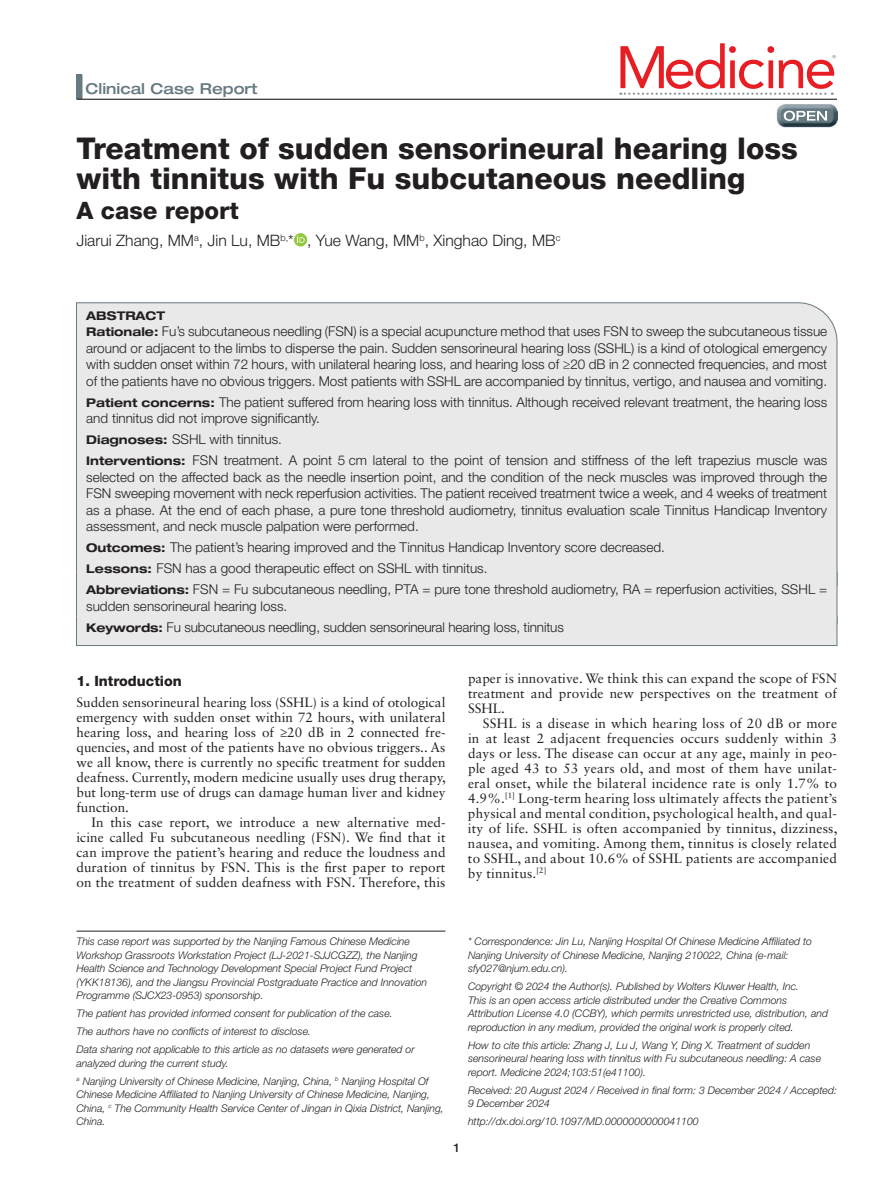
<style>
.page{position:relative;width:891px;height:1188px;background:#fff}
.page>*{position:absolute;margin:0;border:0;box-sizing:border-box;transform-origin:0 0}
.t1{font:59.4px "Avenir";letter-spacing:-.06em;color:#e71e24}
.t2{font:800 30px/30px "Helvetica Neue LT Std";color:#231f20}
.t3{font:800 24px "Helvetica Neue LT Std";color:#231f20}
.t4{font:300 15.75px "Helvetica Neue LT Std";color:#231f20}
.t5{font:500 expanded 15px "Helvetica Neue LT Std";color:#667981}
.t6{font:800 14.25px "Helvetica Neue LT Std";color:#231f20}
.t7{font:300 13.5px/16.5px "Helvetica Neue LT Std";color:#231f20}
.t8{font:13.5px/15px "Sabon LT Std";letter-spacing:.005em;color:#231f20;text-align:justify}
.t9{font:700 expanded 12px "Helvetica Neue LT Std";color:#231f20}
.t10{font:500 12px "Helvetica Neue LT Std";color:#231f20}
.t11{font:italic 300 10.5px/13.5px "Helvetica Neue LT Std";color:#231f20}
.t12{font:500 10.35px "Akzidenz Grotesk BE";color:#909295}
.s1{font-weight:700;font-stretch:expanded;font-size:12px}
</style>
<div class="page">
<div style="left:76px;top:74px;width:6px;height:25px;background:#677981"></div>
<hr style="left:76px;top:99px;width:761px;height:1px;background:#231f20">
<img style="left:776px;top:104px;width:61px;height:24px">
<svg style="left:784px;top:111px;width:43px;height:10px"></svg>
<svg style="left:620px;top:93px;width:213px;height:2px"></svg>
<div style="left:76px;top:302px;width:762px;height:285px;background:#e9e9e9"></div>
<div style="left:76px;top:571px;width:761px;height:54px;background:#e9e9e9"></div>
<div style="left:76px;top:616px;width:761px;height:30px;background:#e9e9e9"></div>
<div style="left:76px;top:616px;width:761px;height:30px;border:1px solid #677981"></div>
<div style="left:294px;top:233px;width:13px;height:13px;background:#93c73e;border-radius:50%"></div>
<svg style="left:297px;top:236px;width:8px;height:7px"></svg>
<hr style="left:76px;top:931px;width:370px;height:1px;background:#231f20">
<p class="t5" style="left:86px;top:80px;width:174px">Clinical Case Report</p>
<h1 class="t1" style="left:615px;top:33px;width:223px">Medicine</h1>
<p class="t12" style="left:832px;top:52px;width:6px">®</p>
<h2 class="t2" style="left:76px;top:134px;width:723px">Treatment of sudden sensorineural hearing loss with tinnitus with Fu subcutaneous needling</h2>
<h3 class="t3" style="left:76px;top:197px;width:164px">A case report</h3>
<p class="t4" style="left:76px;top:231px;width:485px">Jiarui Zhang, MM<sup>a</sup>, Jin Lu, MB<sup>b,</sup>* , Yue Wang, MM<sup>b</sup>, Xinghao Ding, MB<sup>c</sup></p>
<p class="t9" style="left:86px;top:308px;width:80px">ABSTRACT</p>
<p class="t7" style="left:86px;top:323px;width:743px;text-align:justify"><span class="s1">Rationale:</span> Fu’s subcutaneous needling (FSN) is a special acupuncture method that uses FSN to sweep the subcutaneous tissue around or adjacent to the limbs to disperse the pain. Sudden sensorineural hearing loss (SSHL) is a kind of otological emergency with sudden onset within 72 hours, with unilateral hearing loss, and hearing loss of ≥20 dB in 2 connected frequencies, and most of the patients have no obvious triggers. Most patients with SSHL are accompanied by tinnitus, vertigo, and nausea and vomiting.</p>
<p class="t7" style="left:86px;top:394px;width:742px"><span class="s1">Patient concerns:</span> The patient suffered from hearing loss with tinnitus. Although received relevant treatment, the hearing loss and tinnitus did not improve significantly.</p>
<p class="t7" style="left:86px;top:429px;width:743px;line-height:21px"><span class="s1">Diagnoses:</span> SSHL with tinnitus.<br><span class="s1">Interventions:</span> FSN treatment. A point 5 cm lateral to the point of tension and stiffness of the left trapezius muscle was</p>
<p class="t7" style="left:86px;top:469px;width:743px;text-align:justify">selected on the affected back as the needle insertion point, and the condition of the neck muscles was improved through the FSN sweeping movement with neck reperfusion activities. The patient received treatment twice a week, and 4 weeks of treatment as a phase. At the end of each phase, a pure tone threshold audiometry, tinnitus evaluation scale Tinnitus Handicap Inventory assessment, and neck muscle palpation were performed.</p>
<p class="t7" style="left:86px;top:537px;width:742px;line-height:21px"><span class="s1">Outcomes:</span> The patient’s hearing improved and the Tinnitus Handicap Inventory score decreased.<br><span class="s1">Lessons:</span> FSN has a good therapeutic effect on SSHL with tinnitus.<br><span class="s1">Abbreviations:</span> FSN = Fu subcutaneous needling, PTA = pure tone threshold audiometry, RA = reperfusion activities, SSHL =</p>
<p class="t7" style="left:86px;top:595px;width:479px;line-height:21px">sudden sensorineural hearing loss.<br><span class="s1">Keywords:</span> Fu subcutaneous needling, sudden sensorineural hearing loss, tinnitus</p>
<p class="t6" style="left:76px;top:672px;width:107px">1. Introduction</p>
<p class="t8" style="left:76px;top:695px;width:371px">Sudden sensorineural hearing loss (SSHL) is a kind of otological emergency with sudden onset within 72 hours, with unilateral hearing loss, and hearing loss of ≥20 dB in 2 connected fre&shy;quencies, and most of the patients have no obvious triggers.. As we all know, there is currently no specific treatment for sudden deafness. Currently, modern medicine usually uses drug therapy, but long-term use of drugs can damage human liver and kidney function.</p>
<p class="t8" style="left:76px;top:815px;width:371px;text-indent:15px">In this case report, we introduce a new alternative med&shy;icine called Fu subcutaneous needling (FSN). We find that it can improve the patient’s hearing and reduce the loudness and duration of tinnitus by FSN. This is the first paper to report on the treatment of sudden deafness with FSN. Therefore, this</p>
<p class="t8" style="left:468px;top:671px;width:371px">paper is innovative. We think this can expand the scope of FSN treatment and provide new perspectives on the treatment of SSHL.</p>
<p class="t8" style="left:468px;top:716px;width:371px;text-indent:15px">SSHL is a disease in which hearing loss of 20 dB or more in at least 2 adjacent frequencies occurs suddenly within 3 days or less. The disease can occur at any age, mainly in peo&shy;ple aged 43 to 53 years old, and most of them have unilat&shy;eral onset, while the bilateral incidence rate is only 1.7% to 4.9%.<sup>[1]</sup> Long-term hearing loss ultimately affects the patient’s physical and mental condition, psychological health, and qual&shy;ity of life. SSHL is often accompanied by tinnitus, dizziness, nausea, and vomiting. Among them, tinnitus is closely related to SSHL, and about 10.6% of SSHL patients are accompanied by tinnitus.<sup>[2]</sup></p>
<p class="t11" style="left:76px;top:934px;width:352px">This case report was supported by the Nanjing Famous Chinese Medicine Workshop Grassroots Workstation Project (LJ-2021-SJJCGZZ), the Nanjing Health Science and Technology Development Special Project Fund Project (YKK18136), and the Jiangsu Provincial Postgraduate Practice and Innovation Programme (SJCX23-0953) sponsorship.</p>
<p class="t11" style="left:76px;top:1004px;width:340px;line-height:18px">The patient has provided informed consent for publication of the case.<br>The authors have no conflicts of interest to disclose.<br>Data sharing not applicable to this article as no datasets were generated or</p>
<p class="t11" style="left:76px;top:1054px;width:354px;line-height:18px">analyzed during the current study.<br><sup>a</sup> Nanjing University of Chinese Medicine, Nanjing, China, <sup>b</sup> Nanjing Hospital Of</p>
<p class="t11" style="left:76px;top:1087px;width:369px">Chinese Medicine Affiliated to Nanjing University of Chinese Medicine, Nanjing,<br>China, <sup>c</sup> The Community Health Service Center of Jingan in Qixia District, Nanjing,<br>China.</p>
<p class="t10" style="left:453px;top:1140px;width:8px">1</p>
<p class="t11" style="left:468px;top:934px;width:346px">* Correspondence: Jin Lu, Nanjing Hospital Of Chinese Medicine Affiliated to<br>Nanjing University of Chinese Medicine, Nanjing 210022, China (e-mail: sfy027@njum.edu.cn).</p>
<p class="t11" style="left:468px;top:979px;width:362px">Copyright © 2024 the Author(s). Published by Wolters Kluwer Health, Inc.<br>This is an open access article distributed under the Creative Commons Attribution License 4.0 (CCBY), which permits unrestricted use, distribution, and reproduction in any medium, provided the original work is properly cited.</p>
<p class="t11" style="left:468px;top:1038px;width:355px">How to cite this article: Zhang J, Lu J, Wang Y, Ding X. Treatment of sudden sensorineural hearing loss with tinnitus with Fu subcutaneous needling: A case report. Medicine 2024;103:51(e41100).</p>
<p class="t11" style="left:468px;top:1083px;width:371px">Received: 20 August 2024 / Received in final form: 3 December 2024 / Accepted:<br>9 December 2024</p>
<p class="t11" style="left:468px;top:1114px;width:232px">http://dx.doi.org/10.1097/MD.0000000000041100</p>
</div>
